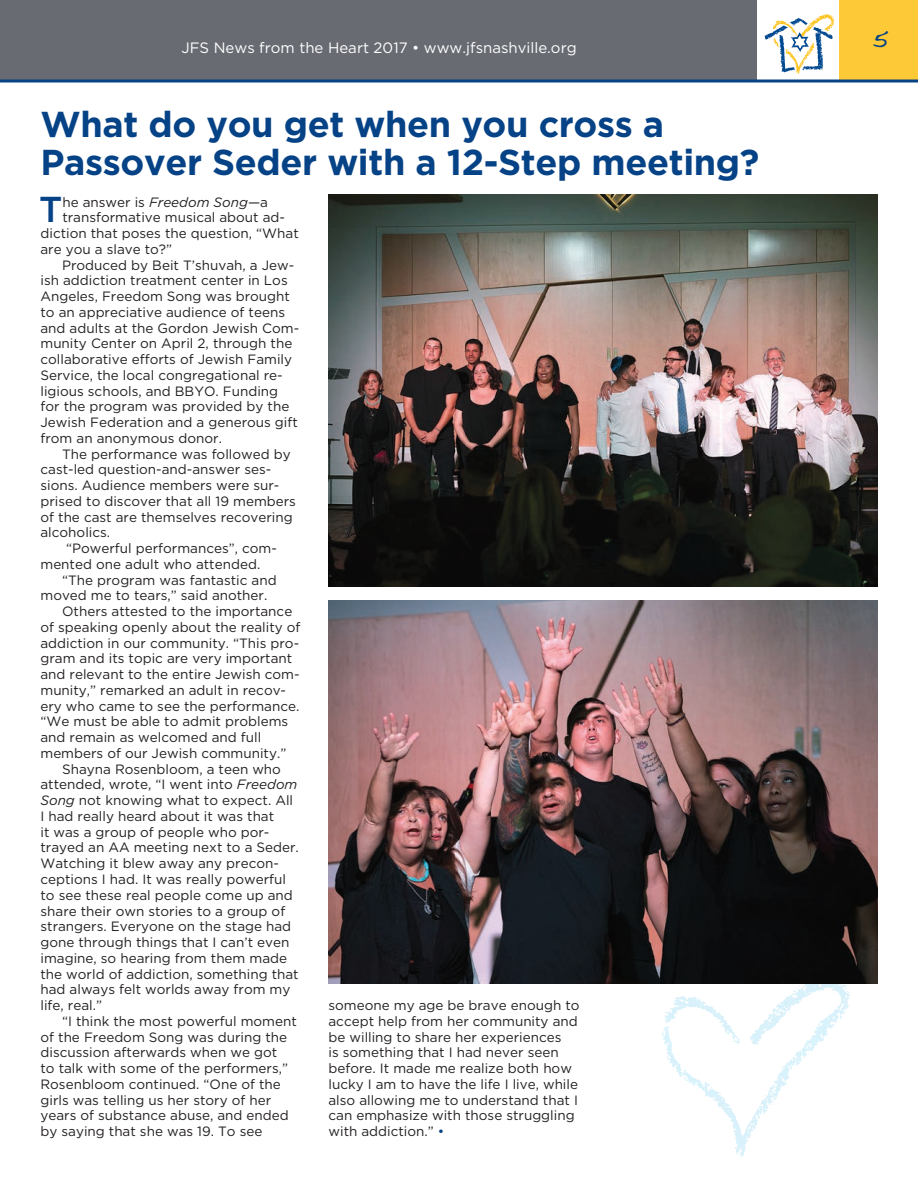
<style>
.page{position:relative;width:918px;height:1188px;background:#fff}
.page>*{position:absolute;margin:0;border:0;box-sizing:border-box;transform-origin:0 0}
.t1{font:700 36px/38.2px "Gotham";letter-spacing:-.01em;color:#054286}
.t2{font:500 36px "Gotham";color:#054286}
.t3{font:30px "Handwriting Dakota";color:#054286}
.t4{font:15px "Gotham";color:#fff}
.t5{font:13.5px/15.8px "Gotham";color:#231f20}
.s1{font-style:italic}
.s2{color:#054286}
</style>
<div class="page">
<svg style="left:662px;top:984px;width:188px;height:173px"></svg>
<hr style="left:0;top:0;width:1px;height:81px;background:#696b73">
<div style="left:1px;top:0;width:917px;height:81px;background:#696b73"></div>
<div style="left:838px;top:0;width:80px;height:81px;background:#fec936"></div>
<div style="left:757px;top:0;width:81px;height:81px;background:#fff"></div>
<svg style="left:765px;top:14px;width:70px;height:60px"></svg>
<hr style="left:0;top:79px;width:918px;height:3px;background:#054286">
<img style="left:328px;top:194px;width:550px;height:393px">
<img style="left:328px;top:601px;width:550px;height:383px">
<p class="t4" style="left:181px;top:40px;width:397px">JFS News from the Heart 2017 • www.jfsnashville.org</p>
<h1 class="t1" style="left:40px;top:107px;width:720px">What do you get when you cross a<br>Passover Seder with a 12-Step meeting?</h1>
<h1 class="t2" style="left:39px;top:194px;width:25px">T</h1>
<p class="t5" style="left:62px;top:195px;width:207px">he answer is <span class="s1">Freedom Song</span>—a</p>
<p class="t5" style="left:62px;top:210px;width:224px">transformative musical about ad-</p>
<p class="t5" style="left:41px;top:226px;width:260px">diction that poses the question, “What</p>
<p class="t5" style="left:41px;top:242px;width:133px">are you a slave to?”</p>
<p class="t5" style="left:62px;top:258px;width:234px">Produced by Beit T’shuvah, a Jew-</p>
<p class="t5" style="left:41px;top:273px;width:249px">ish addiction treatment center in Los</p>
<p class="t5" style="left:41px;top:289px;width:251px">Angeles, Freedom Song was brought</p>
<p class="t5" style="left:41px;top:305px;width:246px">to an appreciative audience of teens</p>
<p class="t5" style="left:41px;top:321px;width:260px">and adults at the Gordon Jewish Com-</p>
<p class="t5" style="left:41px;top:336px;width:253px">munity Center on April 2, through the</p>
<p class="t5" style="left:41px;top:352px;width:253px">collaborative efforts of Jewish Family</p>
<p class="t5" style="left:41px;top:368px;width:244px">Service, the local congregational re-</p>
<p class="t5" style="left:41px;top:384px;width:239px">ligious schools, and BBYO. Funding</p>
<p class="t5" style="left:41px;top:399px;width:250px">for the program was provided by the</p>
<p class="t5" style="left:41px;top:415px;width:259px">Jewish Federation and a generous gift</p>
<p class="t5" style="left:41px;top:431px;width:183px">from an anonymous donor.</p>
<p class="t5" style="left:62px;top:447px;width:230px">The performance was followed by</p>
<p class="t5" style="left:41px;top:462px;width:232px">cast-led question-and-answer ses-</p>
<p class="t5" style="left:41px;top:478px;width:240px">sions. Audience members were sur-</p>
<p class="t5" style="left:41px;top:494px;width:257px">prised to discover that all 19 members</p>
<p class="t5" style="left:41px;top:510px;width:254px">of the cast are themselves recovering</p>
<p class="t5" style="left:41px;top:525px;width:71px">alcoholics.</p>
<p class="t5" style="left:66px;top:541px;width:212px">“Powerful performances”, com-</p>
<p class="t5" style="left:41px;top:557px;width:221px">mented one adult who attended.</p>
<p class="t5" style="left:62px;top:573px;width:216px">“The program was fantastic and</p>
<p class="t5" style="left:41px;top:588px;width:228px">moved me to tears,” said another.</p>
<p class="t5" style="left:62px;top:604px;width:232px">Others attested to the importance</p>
<p class="t5" style="left:41px;top:620px;width:262px">of speaking openly about the reality of</p>
<p class="t5" style="left:41px;top:636px;width:260px">addiction in our community. “This pro-</p>
<p class="t5" style="left:41px;top:652px;width:253px">gram and its topic are very important</p>
<p class="t5" style="left:41px;top:667px;width:261px">and relevant to the entire Jewish com-</p>
<p class="t5" style="left:41px;top:683px;width:247px">munity,” remarked an adult in recov-</p>
<p class="t5" style="left:41px;top:699px;width:260px">ery who came to see the performance.</p>
<p class="t5" style="left:41px;top:715px;width:249px">“We must be able to admit problems</p>
<p class="t5" style="left:41px;top:730px;width:222px">and remain as welcomed and full</p>
<p class="t5" style="left:41px;top:746px;width:247px">members of our Jewish community.”</p>
<p class="t5" style="left:62px;top:762px;width:220px">Shayna Rosenbloom, a teen who</p>
<p class="t5" style="left:41px;top:778px;width:258px">attended, wrote, “I went into <span class="s1">Freedom</span></p>
<p class="t5" style="left:41px;top:793px;width:254px"><span class="s1">Song</span> not knowing what to expect. All</p>
<p class="t5" style="left:41px;top:809px;width:235px">I had really heard about it was that</p>
<p class="t5" style="left:41px;top:825px;width:230px">it was a group of people who por-</p>
<p class="t5" style="left:41px;top:841px;width:260px">trayed an AA meeting next to a Seder.</p>
<p class="t5" style="left:41px;top:856px;width:240px">Watching it blew away any precon-</p>
<p class="t5" style="left:41px;top:872px;width:247px">ceptions I had. It was really powerful</p>
<p class="t5" style="left:41px;top:888px;width:254px">to see these real people come up and</p>
<p class="t5" style="left:41px;top:904px;width:246px">share their own stories to a group of</p>
<p class="t5" style="left:41px;top:919px;width:252px">strangers. Everyone on the stage had</p>
<p class="t5" style="left:41px;top:935px;width:250px">gone through things that I can’t even</p>
<p class="t5" style="left:41px;top:951px;width:248px">imagine, so hearing from them made</p>
<p class="t5" style="left:41px;top:967px;width:260px">the world of addiction, something that</p>
<p class="t5" style="left:41px;top:982px;width:251px">had always felt worlds away from my</p>
<p class="t5" style="left:41px;top:998px;width:63px">life, real.”</p>
<p class="t5" style="left:62px;top:1014px;width:236px">“I think the most powerful moment</p>
<p class="t5" style="left:41px;top:1030px;width:248px">of the Freedom Song was during the</p>
<p class="t5" style="left:41px;top:1045px;width:238px">discussion afterwards when we got</p>
<p class="t5" style="left:41px;top:1061px;width:249px">to talk with some of the performers,”</p>
<p class="t5" style="left:41px;top:1077px;width:242px">Rosenbloom continued. “One of the</p>
<p class="t5" style="left:41px;top:1093px;width:232px">girls was telling us her story of her</p>
<p class="t5" style="left:41px;top:1108px;width:250px">years of substance abuse, and ended</p>
<p class="t5" style="left:41px;top:1124px;width:223px">by saying that she was 19. To see</p>
<p class="t5" style="left:328px;top:998px;width:253px">someone my age be brave enough to accept help from her community and be willing to share her experiences<br>is something that I had never seen before. It made me realize both how lucky I am to have the life I live, while also allowing me to understand that I can emphasize with those struggling with addiction.” <span class="s2">•</span></p>
<h2 class="t3" style="left:871px;top:13px;width:18px">5</h2>
</div>
